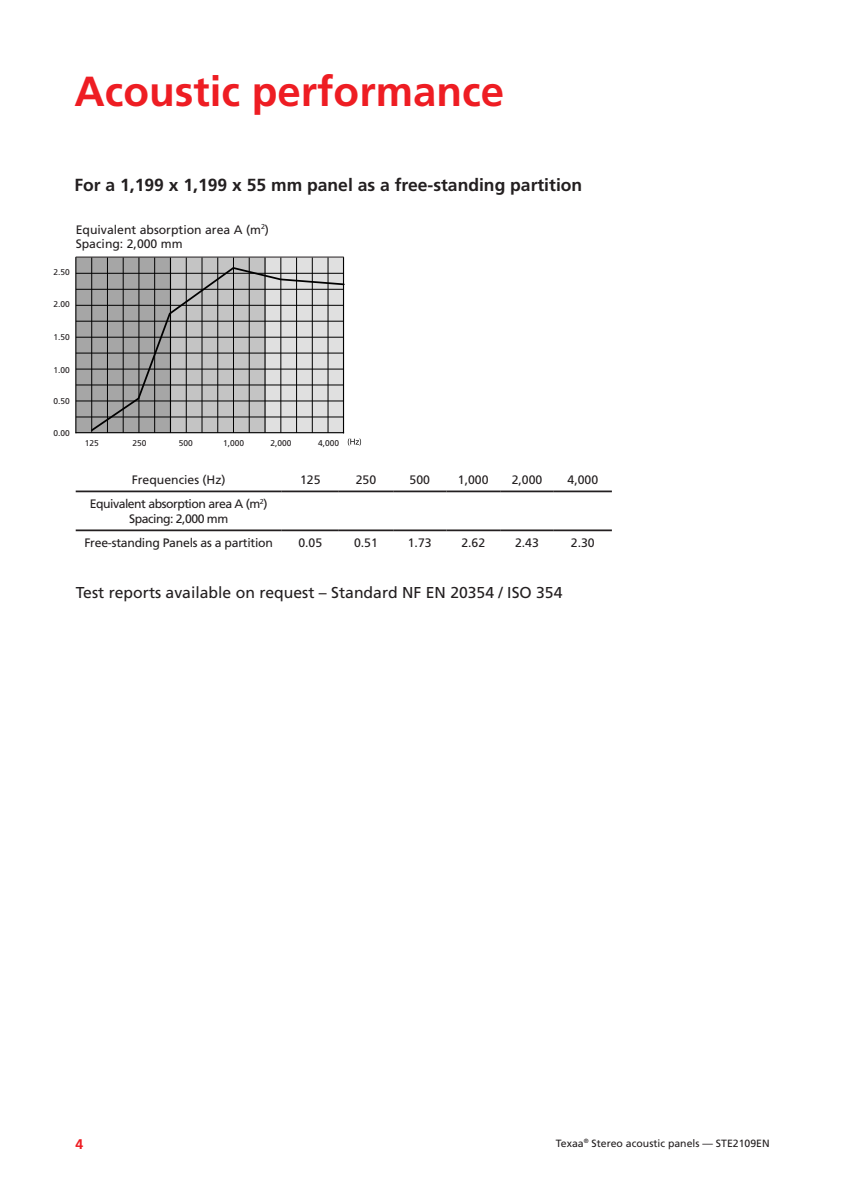
<style>
.page{position:relative;width:844px;height:1191px;background:#fff}
.page>*{position:absolute;margin:0;border:0;box-sizing:border-box;transform-origin:0 0}
.t1{font:700 42px "Frutiger LT Std";color:#ee1d23}
.t2{font:700 17.5px "Frutiger LT Std";color:#231f20}
.t3{font:15.75px "Frutiger LT Std";color:#231f20}
.t4{font:700 14px "Frutiger LT Std";color:#ee1d23}
.t5{font:12.25px/14.7px "Frutiger LT Std";color:#231f20}
.t6{font:12.25px/15.8px "Frutiger LT Std";letter-spacing:-.04em;color:#231f20;text-align:center}
.t7{font:12.25px "Frutiger LT Std";letter-spacing:-.02em;color:#231f20}
.t8{font:10.5px "Frutiger LT Std";color:#231f20}
.t9{font:8.4px "Frutiger LT Std";color:#231f20}
</style>
<div class="page">
<hr style="left:76px;top:490px;width:206px;height:2px;background:#231f20">
<hr style="left:282px;top:490px;width:57px;height:2px;background:#231f20">
<hr style="left:339px;top:490px;width:54px;height:2px;background:#231f20">
<hr style="left:393px;top:490px;width:53px;height:2px;background:#231f20">
<hr style="left:446px;top:490px;width:54px;height:2px;background:#231f20">
<hr style="left:500px;top:490px;width:53px;height:2px;background:#231f20">
<hr style="left:553px;top:490px;width:58px;height:2px;background:#231f20">
<hr style="left:76px;top:529px;width:206px;height:2px;background:#231f20">
<hr style="left:282px;top:529px;width:57px;height:2px;background:#231f20">
<hr style="left:339px;top:529px;width:54px;height:2px;background:#231f20">
<hr style="left:393px;top:529px;width:53px;height:2px;background:#231f20">
<hr style="left:446px;top:529px;width:54px;height:2px;background:#231f20">
<hr style="left:500px;top:529px;width:53px;height:2px;background:#231f20">
<hr style="left:553px;top:529px;width:58px;height:2px;background:#231f20">
<div style="left:76px;top:257px;width:94px;height:176px;background:#a6a6a6"></div>
<div style="left:265px;top:257px;width:78px;height:176px;background:#e0e0e0"></div>
<div style="left:170px;top:257px;width:95px;height:176px;background:#c4c4c4"></div>
<hr style="left:75px;top:258px;width:1px;height:175px;background:#000">
<hr style="left:154px;top:257px;width:1px;height:176px;background:#000">
<hr style="left:139px;top:257px;width:1px;height:176px;background:#000">
<hr style="left:123px;top:257px;width:1px;height:176px;background:#000">
<hr style="left:107px;top:257px;width:1px;height:176px;background:#000">
<hr style="left:91px;top:257px;width:1px;height:176px;background:#000">
<hr style="left:170px;top:257px;width:1px;height:176px;background:#000">
<hr style="left:249px;top:257px;width:1px;height:176px;background:#000">
<hr style="left:233px;top:257px;width:1px;height:176px;background:#000">
<hr style="left:217px;top:257px;width:1px;height:176px;background:#000">
<hr style="left:202px;top:257px;width:1px;height:176px;background:#000">
<hr style="left:186px;top:257px;width:1px;height:176px;background:#000">
<hr style="left:264px;top:257px;width:1px;height:176px;background:#000">
<hr style="left:327px;top:257px;width:1px;height:176px;background:#000">
<hr style="left:312px;top:257px;width:1px;height:176px;background:#000">
<hr style="left:296px;top:257px;width:1px;height:176px;background:#000">
<hr style="left:280px;top:257px;width:1px;height:176px;background:#000">
<hr style="left:76px;top:432px;width:267px;height:1px;background:#000">
<hr style="left:343px;top:258px;width:1px;height:175px;background:#000">
<hr style="left:76px;top:305px;width:267px;height:1px;background:#000">
<hr style="left:76px;top:337px;width:267px;height:1px;background:#000">
<hr style="left:76px;top:369px;width:267px;height:1px;background:#000">
<hr style="left:76px;top:401px;width:267px;height:1px;background:#000">
<hr style="left:76px;top:273px;width:267px;height:1px;background:#000">
<hr style="left:76px;top:289px;width:267px;height:1px;background:#000">
<hr style="left:76px;top:321px;width:267px;height:1px;background:#000">
<hr style="left:76px;top:353px;width:267px;height:1px;background:#000">
<hr style="left:76px;top:385px;width:267px;height:1px;background:#000">
<hr style="left:76px;top:417px;width:267px;height:1px;background:#000">
<svg style="left:348px;top:438px;width:13px;height:7px"></svg>
<hr style="left:76px;top:257px;width:268px;height:1px;background:#231f20">
<svg style="left:89px;top:266px;width:256px;height:167px"></svg>
<p class="t1" style="left:74px;top:67px;width:431px">Acoustic performance</p>
<p class="t2" style="left:74px;top:174px;width:509px">For a 1,199 x 1,199 x 55 mm panel as a free-standing partition</p>
<p class="t5" style="left:76px;top:222px;width:195px">Equivalent absorption area A (m<sup>2</sup>)<br>Spacing: 2,000 mm</p>
<p class="t9" style="left:53px;top:267px;width:18px">2.50</p>
<p class="t9" style="left:53px;top:299px;width:18px">2.00</p>
<p class="t9" style="left:53px;top:332px;width:18px">1.50</p>
<p class="t9" style="left:53px;top:365px;width:18px">1.00</p>
<p class="t9" style="left:53px;top:396px;width:18px">0.50</p>
<p class="t9" style="left:53px;top:428px;width:18px">0.00</p>
<p class="t9" style="left:85px;top:438px;width:16px">125</p>
<p class="t9" style="left:132px;top:438px;width:16px">250</p>
<p class="t9" style="left:179px;top:438px;width:16px">500</p>
<p class="t9" style="left:223px;top:438px;width:23px">1,000</p>
<p class="t9" style="left:270px;top:438px;width:23px">2,000</p>
<p class="t9" style="left:318px;top:438px;width:23px">4,000</p>
<p class="t5" style="left:132px;top:473px;width:95px">Frequencies (Hz)</p>
<p class="t5" style="left:300px;top:473px;width:22px">125</p>
<p class="t5" style="left:356px;top:473px;width:22px">250</p>
<p class="t5" style="left:409px;top:473px;width:22px">500</p>
<p class="t5" style="left:458px;top:473px;width:32px">1,000</p>
<p class="t5" style="left:511px;top:473px;width:32px">2,000</p>
<p class="t5" style="left:567px;top:473px;width:32px">4,000</p>
<p class="t6" style="left:90px;top:495px;width:179px">Equivalent absorption area A (m<sup>2</sup>)<br>Spacing: 2,000 mm</p>
<p class="t7" style="left:84px;top:535px;width:190px">Free-standing Panels as a partition</p>
<p class="t5" style="left:298px;top:535px;width:25px">0.05</p>
<p class="t5" style="left:354px;top:535px;width:25px">0.51</p>
<p class="t5" style="left:408px;top:535px;width:25px">1.73</p>
<p class="t5" style="left:461px;top:535px;width:25px">2.62</p>
<p class="t5" style="left:515px;top:535px;width:25px">2.43</p>
<p class="t5" style="left:570px;top:535px;width:25px">2.30</p>
<p class="t3" style="left:76px;top:583px;width:488px">Test reports available on request – Standard NF EN 20354 / ISO 354</p>
<p class="t4" style="left:75px;top:1136px;width:17px">42</p>
<p class="t8" style="left:555px;top:1137px;width:215px">Texaa<sup>®</sup> Stereo acoustic panels — STE2109EN</p>
</div>
